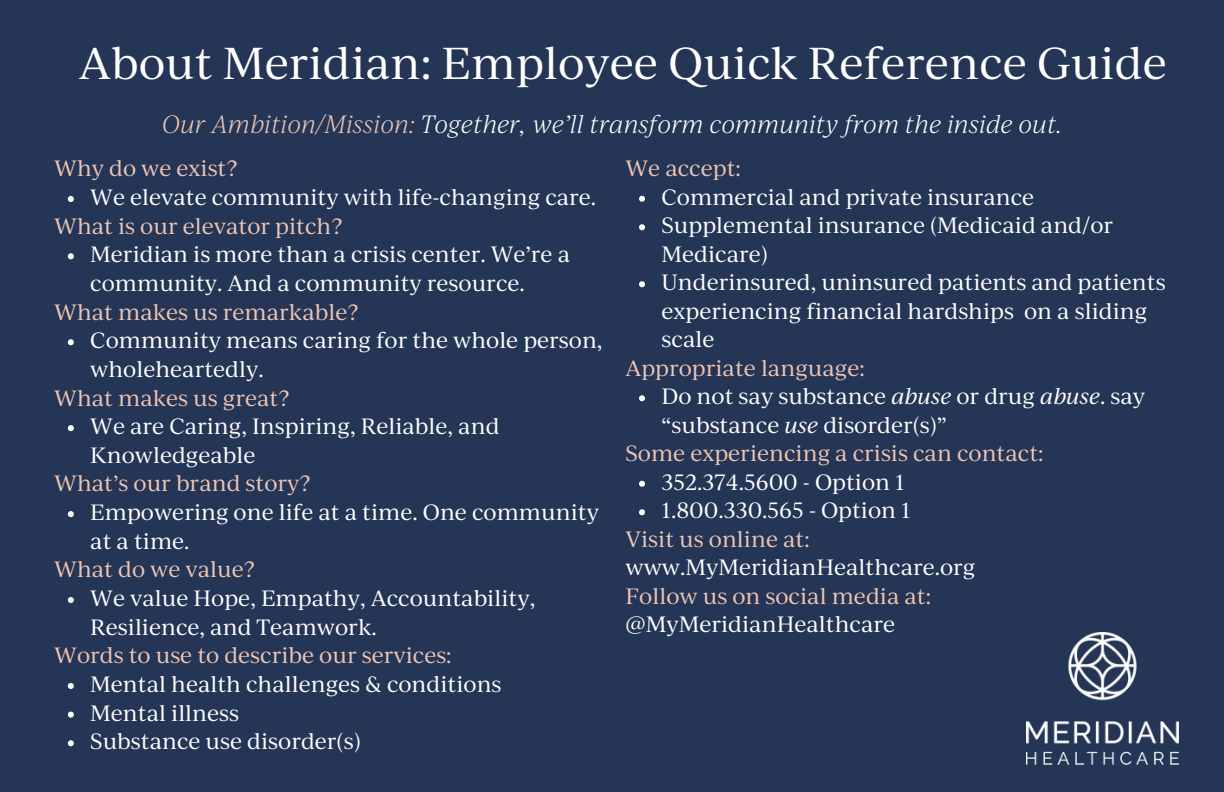
<style>
.page{position:relative;width:1224px;height:792px;background:#243555}
.page>*{position:absolute;margin:0;border:0;box-sizing:border-box;transform-origin:0 0}
.t1{font:42.8px "Ivy Journal";color:#fff}
.t2{font:italic 300 24px "Ivy Journal";color:#fff}
.t3{font:21.2px/28.6px "Ivy Journal";color:#fff}
.t4{font:21.2px "Ivy Journal";color:#edc5b5}
.s1{color:#edc5b5}
.s2{font-style:italic}
</style>
<div class="page">
<img style="left:1027px;top:633px;width:151px;height:132px">
<svg style="left:68px;top:196px;width:6px;height:6px"></svg>
<svg style="left:68px;top:253px;width:6px;height:6px"></svg>
<svg style="left:68px;top:339px;width:6px;height:6px"></svg>
<svg style="left:68px;top:425px;width:6px;height:6px"></svg>
<svg style="left:68px;top:511px;width:6px;height:6px"></svg>
<svg style="left:68px;top:597px;width:6px;height:6px"></svg>
<svg style="left:68px;top:683px;width:6px;height:6px"></svg>
<svg style="left:68px;top:712px;width:6px;height:6px"></svg>
<svg style="left:68px;top:740px;width:6px;height:6px"></svg>
<svg style="left:639px;top:196px;width:6px;height:6px"></svg>
<svg style="left:639px;top:224px;width:6px;height:6px"></svg>
<svg style="left:639px;top:281px;width:6px;height:6px"></svg>
<svg style="left:639px;top:395px;width:6px;height:6px"></svg>
<svg style="left:639px;top:481px;width:6px;height:6px"></svg>
<svg style="left:639px;top:509px;width:6px;height:6px"></svg>
<h2 class="t1" style="left:79px;top:37px;width:1090px">About Meridian: Employee Quick Reference Guide</h2>
<p class="t2" style="left:162px;top:109px;width:902px"><span class="s1">Our Ambition/Mission:</span> Together, we’ll transform community from the inside out.</p>
<p class="t4" style="left:626px;top:155px;width:117px">We accept:</p>
<p class="t3" style="left:662px;top:182px;width:374px">Commercial and private insurance</p>
<p class="t3" style="left:662px;top:211px;width:453px">Supplemental insurance (Medicaid and/or<br>Medicare)</p>
<p class="t3" style="left:662px;top:268px;width:506px">Underinsured, uninsured patients and patients experiencing financial hardships on a sliding scale</p>
<p class="t4" style="left:626px;top:355px;width:241px">Appropriate language:</p>
<p class="t3" style="left:662px;top:382px;width:485px">Do not say substance <span class="s2">abuse</span> or drug <span class="s2">abuse</span>. say “substance <span class="s2">use</span> disorder(s)”</p>
<p class="t4" style="left:626px;top:440px;width:420px">Some experiencing a crisis can contact:</p>
<p class="t3" style="left:662px;top:467px;width:245px">352.374.5600 - Option 1</p>
<p class="t3" style="left:662px;top:496px;width:251px">1.800.330.565 - Option 1</p>
<p class="t4" style="left:626px;top:526px;width:186px">Visit us online at:</p>
<p class="t3" style="left:626px;top:553px;width:351px">www.MyMeridianHealthcare.org</p>
<p class="t4" style="left:626px;top:583px;width:307px">Follow us on social media at:</p>
<p class="t3" style="left:626px;top:610px;width:271px">@MyMeridianHealthcare</p>
<p class="t4" style="left:54px;top:155px;width:185px">Why do we exist?</p>
<p class="t3" style="left:90px;top:183px;width:507px">We elevate community with life-changing care.</p>
<p class="t4" style="left:54px;top:213px;width:289px">What is our elevator pitch?</p>
<p class="t3" style="left:90px;top:240px;width:481px">Meridian is more than a crisis center. We’re a community. And a community resource.</p>
<p class="t4" style="left:54px;top:298px;width:306px">What makes us remarkable?</p>
<p class="t3" style="left:90px;top:326px;width:514px">Community means caring for the whole person, wholeheartedly.</p>
<p class="t4" style="left:54px;top:384px;width:236px">What makes us great?</p>
<p class="t3" style="left:90px;top:412px;width:411px">We are Caring, Inspiring, Reliable, and<br>Knowledgeable</p>
<p class="t4" style="left:54px;top:470px;width:258px">What’s our brand story?</p>
<p class="t3" style="left:90px;top:498px;width:510px">Empowering one life at a time. One community at a time.</p>
<p class="t4" style="left:54px;top:556px;width:202px">What do we value?</p>
<p class="t3" style="left:90px;top:584px;width:447px">We value Hope, Empathy, Accountability,<br>Resilience, and Teamwork.</p>
<p class="t4" style="left:54px;top:642px;width:399px">Words to use to describe our services:</p>
<p class="t3" style="left:90px;top:670px;width:413px">Mental health challenges &amp; conditions</p>
<p class="t3" style="left:90px;top:698px;width:150px">Mental illness</p>
<p class="t3" style="left:90px;top:727px;width:272px">Substance use disorder(s)</p>
</div>
